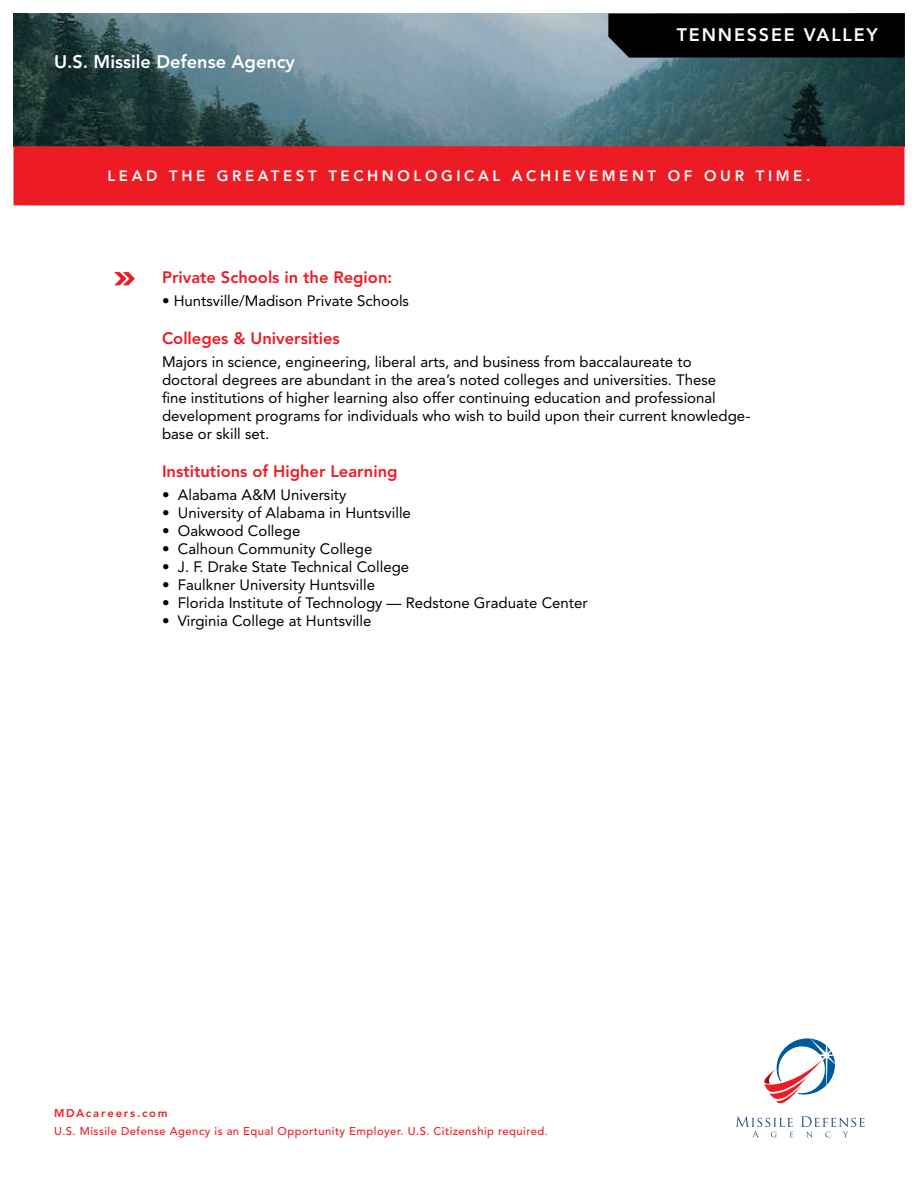
<style>
.page{position:relative;width:918px;height:1188px;background:#fff}
.page>*{position:absolute;margin:0;border:0;box-sizing:border-box;transform-origin:0 0}
.t1{font:800 18.15px "Avenir";color:#fff}
.t2{font:800 18px "Avenir";letter-spacing:.1em;color:#fff}
.t3{font:800 16.5px "Avenir";color:#ed1c24}
.t4{font:15px/18px "Avenir";color:#000}
.t5{font:800 15px "Avenir";letter-spacing:.24em;color:#fff}
.t6{font:500 11.25px "Avenir";letter-spacing:.04em;color:#ed1c24}
.t7{font:800 11.25px "Avenir";letter-spacing:.165em;color:#ed1c24}
</style>
<div class="page">
<img style="left:14px;top:14px;width:890px;height:132px">
<div style="left:14px;top:146px;width:890px;height:60px;background:#ed1c24"></div>
<svg style="left:114px;top:272px;width:21px;height:13px"></svg>
<svg style="left:736px;top:1038px;width:129px;height:99px"></svg>
<div style="left:608px;top:13px;width:297px;height:45px;background:#000"></div>
<p class="t1" style="left:54px;top:51px;width:242px">U.S. M issile Defense Agency</p>
<p class="t2" style="left:677px;top:24px;width:203px">Tenness ee Valley</p>
<p class="t5" style="left:108px;top:167px;width:200px">Lead th e Gr eat est</p>
<p class="t5" style="left:328px;top:167px;width:198px">Tech nol og ic al Ach</p>
<p class="t5" style="left:555px;top:167px;width:257px">iev ement of Our Time.</p>
<p class="t3" style="left:162px;top:267px;width:232px">Private Schools in the Region:</p>
<p class="t4" style="left:162px;top:292px;width:249px">• Huntsville/Madison Private Schools</p>
<p class="t3" style="left:162px;top:328px;width:179px">Colleges &amp; Universities</p>
<p class="t4" style="left:162px;top:353px;width:590px">Majors in science, engineering, liberal arts, and business from baccalaureate to doctoral degrees are abundant in the area’s noted colleges and universities. These<br>fine institutions of higher learning also offer continuing education and professional development programs for individuals who wish to build upon their current knowledge&shy;base or skill set.</p>
<p class="t3" style="left:162px;top:461px;width:237px">Institutions of Higher Learning</p>
<p class="t4" style="left:162px;top:486px;width:186px">• Alabama A&amp;M University</p>
<p class="t4" style="left:162px;top:504px;width:250px">• University of Alabama in Huntsville</p>
<p class="t4" style="left:162px;top:522px;width:140px">• Oakwood College</p>
<p class="t4" style="left:162px;top:540px;width:212px">• Calhoun Community College</p>
<p class="t4" style="left:162px;top:558px;width:249px">• J. F. Drake State Technical College</p>
<p class="t4" style="left:162px;top:576px;width:215px">• Faulkner University Huntsville</p>
<p class="t4" style="left:162px;top:594px;width:427px">• Florida Institute of Technology — Redstone Graduate Center</p>
<p class="t4" style="left:162px;top:612px;width:211px">• Virginia College at Huntsville</p>
<p class="t7" style="left:54px;top:1106px;width:11px">MDA</p>
<p class="t7" style="left:86px;top:1106px;width:83px">careers.com</p>
<p class="t6" style="left:54px;top:1124px;width:495px">U.S. Missile Defense Agency is an Equal Opportunity Employer. U.S. Citizenship required.</p>
</div>
